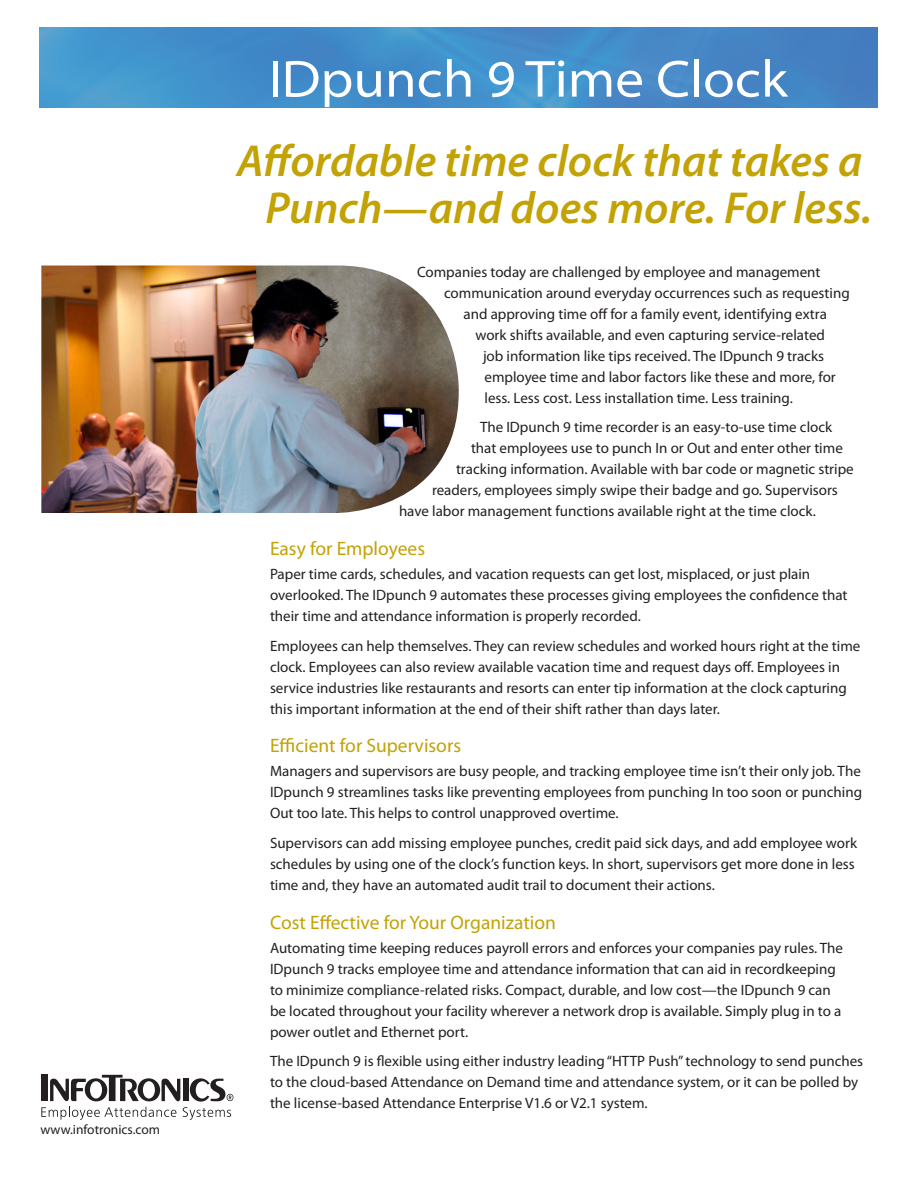
<style>
.page{position:relative;width:918px;height:1188px;background:#fff}
.page>*{position:absolute;margin:0;border:0;box-sizing:border-box;transform-origin:0 0}
.t1{font:52.5px "Myriad MM 400 700";color:#fff}
.heading{font:italic 600 45px/46.5px "Myriad Pro";color:#c2a205;text-align:right}
.subheading{font:19.5px "Myriad Pro";color:#c2a205}
.text{font:15px/21px "Myriad Pro";color:#231f20}
.subheading-2{font:13.5px "Myriad Pro";color:#231f20}
</style>
<div class="page">
<svg style="left:39px;top:27px;width:839px;height:81px;background:#438cc9"></svg>
<svg style="left:41px;top:1075px;width:192px;height:45px"></svg>
<img style="left:41px;top:266px;width:418px;height:247px">
<p class="subheading-2" style="left:40px;top:1121px;width:121px">www.infotronics.com</p>
<p class="t1" style="left:268px;top:54px;width:521px">IDpunch 9 Time Clock</p>
<p class="heading" style="left:237px;top:137px;width:637px">Affordable time clock that takes a<br>Punch—and does more. For less.</p>
<p class="text" style="left:417px;top:261px;width:405px">Companies today are challenged by employee and management</p>
<p class="text" style="left:444px;top:282px;width:407px">communication around everyday occurrences such as requesting</p>
<p class="text" style="left:464px;top:303px;width:365px">and approving time off for a family event, identifying extra</p>
<p class="text" style="left:476px;top:324px;width:351px">work shifts available, and even capturing service-related</p>
<p class="text" style="left:483px;top:345px;width:342px">job information like tips received. The IDpunch 9 tracks</p>
<p class="text" style="left:484px;top:366px;width:353px">employee time and labor factors like these and more, for</p>
<p class="text" style="left:484px;top:387px;width:310px">less. Less cost. Less installation time. Less training.</p>
<p class="text" style="left:480px;top:417px;width:354px">The IDpunch 9 time recorder is an easy-to-use time clock</p>
<p class="text" style="left:471px;top:438px;width:373px">that employees use to punch In or Out and enter other time</p>
<p class="text" style="left:456px;top:459px;width:399px">tracking information. Available with bar code or magnetic stripe</p>
<p class="text" style="left:432px;top:480px;width:407px">readers, employees simply swipe their badge and go. Supervisors</p>
<p class="text" style="left:399px;top:501px;width:418px">have labor management functions available right at the time clock.</p>
<p class="subheading" style="left:270px;top:536px;width:157px">Easy for Employees</p>
<p class="text" style="left:270px;top:563px;width:579px">Paper time cards, schedules, and vacation requests can get lost, misplaced, or just plain overlooked. The IDpunch 9 automates these processes giving employees the confidence that their time and attendance information is properly recorded.</p>
<p class="text" style="left:270px;top:635px;width:592px">Employees can help themselves. They can review schedules and worked hours right at the time clock. Employees can also review available vacation time and request days off. Employees in service industries like restaurants and resorts can enter tip information at the clock capturing this important information at the end of their shift rather than days later.</p>
<p class="subheading" style="left:270px;top:734px;width:193px">Efficient for Supervisors</p>
<p class="text" style="left:270px;top:761px;width:594px;text-align:justify">Managers and supervisors are busy people, and tracking employee time isn’t their only job. The IDpunch 9 streamlines tasks like preventing employees from punching In too soon or punching Out too late. This helps to control unapproved overtime.</p>
<p class="text" style="left:270px;top:832px;width:589px">Supervisors can add missing employee punches, credit paid sick days, and add employee work schedules by using one of the clock’s function keys. In short, supervisors get more done in less time and, they have an automated audit trail to document their actions.</p>
<p class="subheading" style="left:270px;top:910px;width:288px">Cost Effective for Your Organization</p>
<p class="text" style="left:270px;top:937px;width:575px">Automating time keeping reduces payroll errors and enforces your companies pay rules. The IDpunch 9 tracks employee time and attendance information that can aid in recordkeeping to minimize compliance-related risks. Compact, durable, and low cost—the IDpunch 9 can be located throughout your facility wherever a network drop is available. Simply plug in to a power outlet and Ethernet port.</p>
<p class="text" style="left:270px;top:1050px;width:595px">The IDpunch 9 is flexible using either industry leading “HTTP Push” technology to send punches to the cloud-based Attendance on Demand time and attendance system, or it can be polled by the license-based Attendance Enterprise V1.6 or V2.1 system.</p>
</div>
